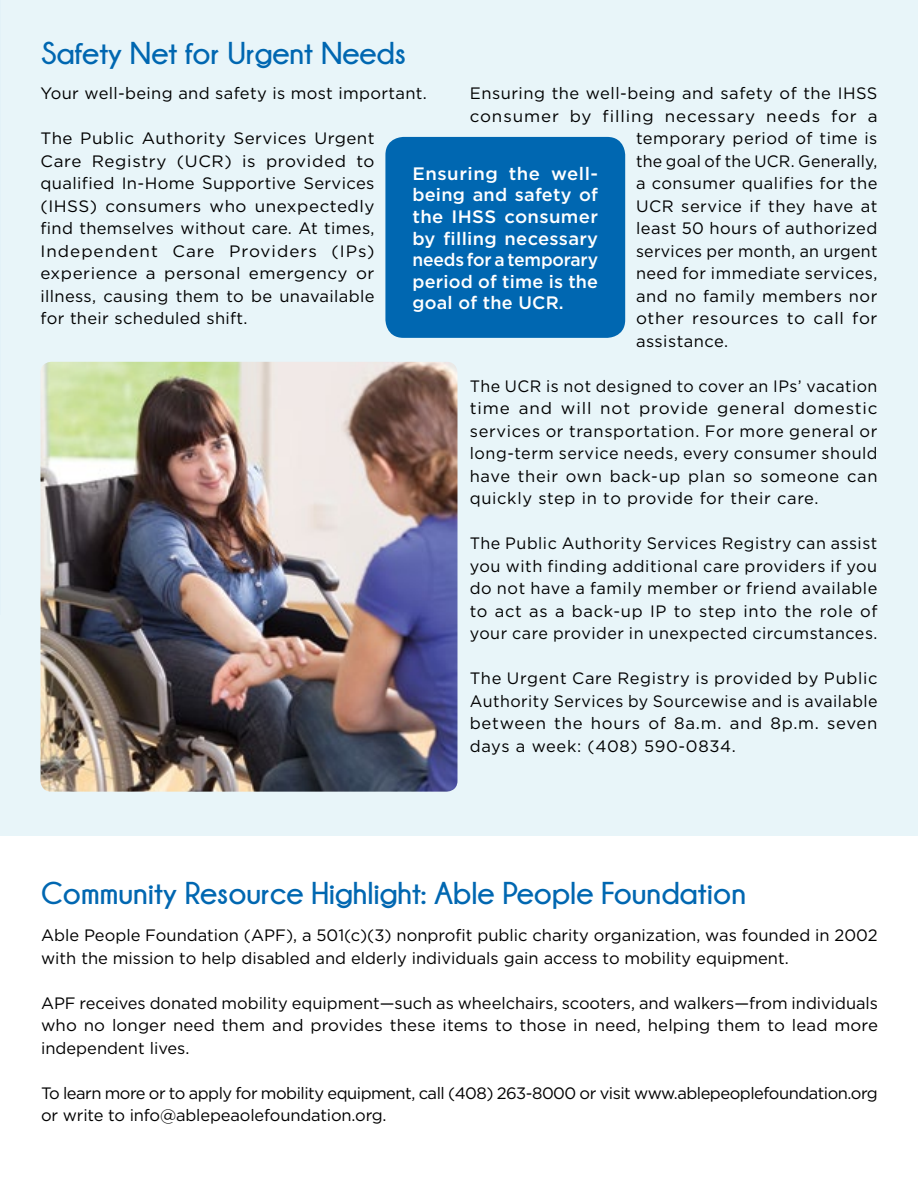
<style>
.page{position:relative;width:918px;height:1188px;background:#fff}
.page>*{position:absolute;margin:0;border:0;box-sizing:border-box;transform-origin:0 0}
.t1{font:700 31.5px "Champagne&Limousines";color:#0067b1}
.t2{font:500 18px/21.6px "Gotham";letter-spacing:.01em;color:#fff;text-align:justify}
.t3{font:16.5px/22.5px "Gotham";letter-spacing:.02em;color:#000;text-align:justify}
.t4{font:16.5px/22.5px "Gotham";color:#000}
.t5{font:16.5px/22.5px "Gotham";letter-spacing:-.03em;color:#000}
.t6{font:16.5px "Gotham";letter-spacing:.05em;color:#000}
.t7{font:16.5px "Gotham";letter-spacing:.04em;color:#000}
</style>
<div class="page">
<div style="left:1px;top:0;width:917px;height:836px;background:#e8f5f9"></div>
<hr style="left:0;top:0;width:1px;height:615px;background:#e3f2f8">
<img style="left:40px;top:362px;width:418px;height:430px">
<div style="left:385px;top:137px;width:240px;height:201px;background:#0067b1;border-radius:18px"></div>
<h1 class="t1" style="left:41px;top:36px;width:367px">Safety Net for Urgent Needs</h1>
<p class="t3" style="left:40px;top:82px;width:388px">Your well-being and safety is most important.</p>
<p class="t3" style="left:40px;top:127px;width:336px">The Public Authority Services Urgent Care Registry (UCR) is provided to qualified In-Home Supportive Services (IHSS) consumers who unexpectedly find themselves without care. At times, Independent Care Providers (IPs) experience a personal emergency or illness, causing them to be unavailable for their scheduled shift.</p>
<p class="t3" style="left:470px;top:82px;width:409px">Ensuring the well-being and safety of the IHSS</p>
<p class="t6" style="left:470px;top:105px;width:409px">consumer by filling necessary needs for a</p>
<p class="t3" style="left:636px;top:127px;width:243px">temporary period of time is</p>
<p class="t3" style="left:636px;top:149px;width:243px">the goal of the UCR. Generally,</p>
<p class="t3" style="left:636px;top:172px;width:243px">a consumer qualifies for the</p>
<p class="t3" style="left:636px;top:194px;width:243px">UCR service if they have at</p>
<p class="t3" style="left:636px;top:217px;width:243px">least 50 hours of authorized</p>
<p class="t3" style="left:636px;top:239px;width:243px">services per month, an urgent</p>
<p class="t3" style="left:636px;top:262px;width:243px">need for immediate services,</p>
<p class="t3" style="left:636px;top:284px;width:243px">and no family members nor</p>
<p class="t7" style="left:636px;top:308px;width:243px">other resources to call for</p>
<p class="t3" style="left:636px;top:329px;width:94px">assistance.</p>
<p class="t3" style="left:470px;top:374px;width:409px">The UCR is not designed to cover an IPs’ vacation time and will not provide general domestic services or transportation. For more general or long-term service needs, every consumer should have their own back-up plan so someone can quickly step in to provide for their care.</p>
<p class="t3" style="left:470px;top:532px;width:409px">The Public Authority Services Registry can assist you with finding additional care providers if you do not have a family member or friend available to act as a back-up IP to step into the role of your care provider in unexpected circumstances.</p>
<p class="t3" style="left:470px;top:667px;width:409px">The Urgent Care Registry is provided by Public Authority Services by Sourcewise and is available between the hours of 8a.m. and 8p.m. seven days a week: (408) 590-0834.</p>
<p class="t2" style="left:412px;top:162px;width:187px">Ensuring the well&shy;being and safety of the IHSS consumer by filling necessary needs for a temporary period of time is the goal of the UCR.</p>
<h1 class="t1" style="left:41px;top:875px;width:707px">Community Resource Highlight: Able People Foundation</h1>
<p class="t4" style="left:41px;top:924px;width:838px">Able People Foundation (APF), a 501(c)(3) nonprofit public charity organization, was founded in 2002 with the mission to help disabled and elderly individuals gain access to mobility equipment.</p>
<p class="t3" style="left:41px;top:991px;width:839px">APF receives donated mobility equipment—such as wheelchairs, scooters, and walkers—from individuals who no longer need them and provides these items to those in need, helping them to lead more independent lives.</p>
<p class="t5" style="left:41px;top:1081px;width:838px">To learn more or to apply for mobility equipment, call (408) 263-8000 or visit www.ablepeoplefoundation.org or write to info@ablepeaolefoundation.org.</p>
</div>
